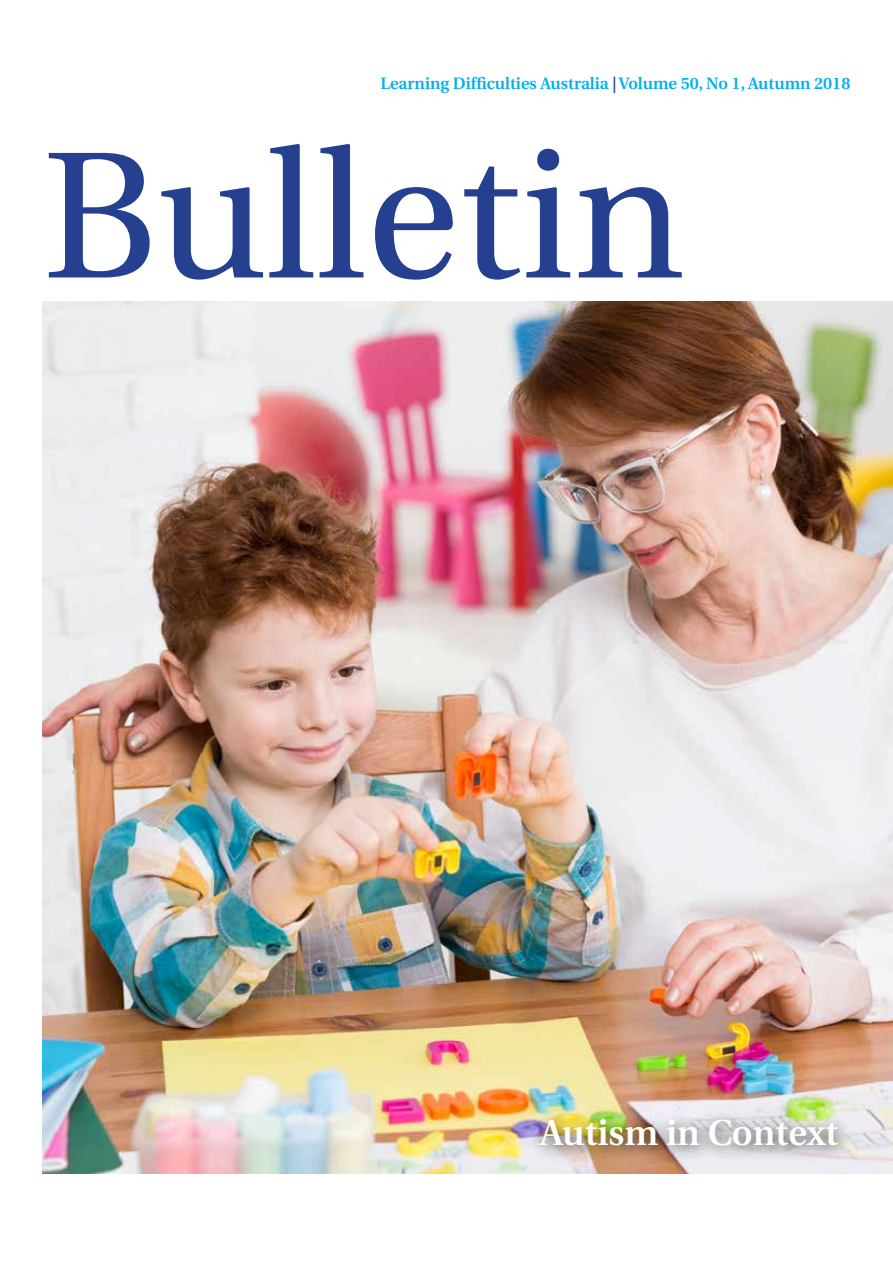
<style>
.page{position:relative;width:893px;height:1263px;background:#fff}
.page>*{position:absolute;margin:0;border:0;box-sizing:border-box;transform-origin:0 0}
.t1{font:180px "Utopia";color:#25408f}
.t2{font:600 36px "Utopia";color:#fff}
.t3{font:600 16.5px "Utopia";color:#00aeef}
.s1{color:#25408f}
</style>
<div class="page">
<img style="left:43px;top:302px;width:850px;height:872px">
<div style="left:530px;top:1109px;width:323px;height:53px;background:#000;opacity:.75"></div>
<p class="t3" style="left:380px;top:74px;width:471px">Learning Difficulties Australia <span class="s1">|</span> Volume 50, No 1, Autumn 2018</p>
<h1 class="t1" style="left:43px;top:117px;width:643px">Bulletin</h1>
<h2 class="t2" style="left:540px;top:1112px;width:300px">Autism in Context</h2>
</div>
